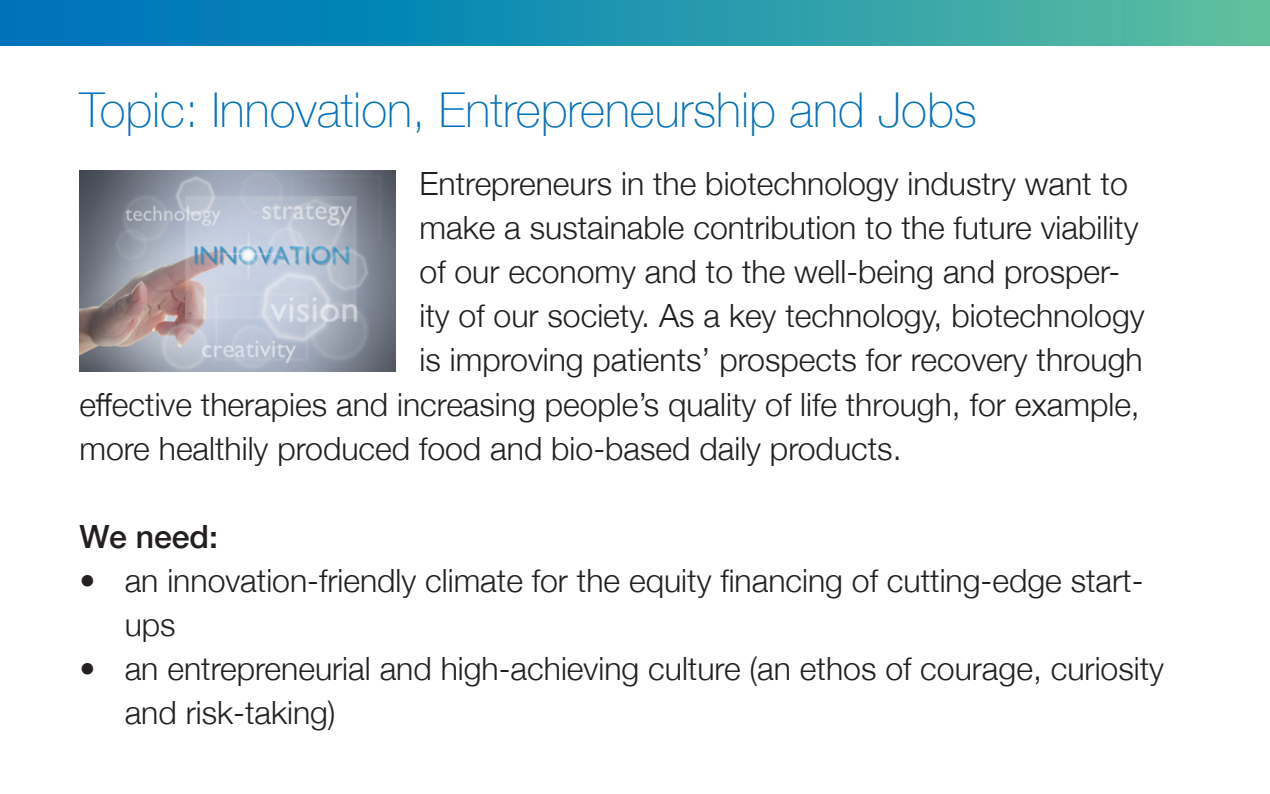
<style>
.page{position:relative;width:1270px;height:794px;background:#fff}
.page>*{position:absolute;margin:0;border:0;box-sizing:border-box;transform-origin:0 0}
.t1{font:100 48px "Helvetica Neue";color:#0072bc}
.t2{font:300 32px/44px "Helvetica Neue";color:#231f20}
.t3{font:500 32px "Helvetica Neue";color:#231f20}
</style>
<div class="page">
<div style="left:0;top:0;width:1270px;height:45px;background:linear-gradient(to right,#006fbd,#59bea0)"></div>
<img style="left:79px;top:171px;width:316px;height:200px">
<h1 class="t1" style="left:79px;top:74px;width:899px">Topic: Innovation, Entrepreneurship and Jobs</h1>
<p class="t2" style="left:420px;top:160px;width:710px">Entrepreneurs in the biotechnology industry want to</p>
<p class="t2" style="left:420px;top:204px;width:720px">make a sustainable contribution to the future viability</p>
<p class="t2" style="left:420px;top:248px;width:702px">of our economy and to the well-being and prosper-</p>
<p class="t2" style="left:420px;top:292px;width:727px">ity of our society. As a key technology, biotechnology</p>
<p class="t2" style="left:420px;top:336px;width:725px">is improving patients’ prospects for recovery through</p>
<p class="t2" style="left:79px;top:380px;width:1062px">effective therapies and increasing people’s quality of life through, for example,</p>
<p class="t2" style="left:79px;top:424px;width:824px">more healthily produced food and bio-based daily products.</p>
<p class="t3" style="left:79px;top:510px;width:140px">We need:</p>
<p class="t2" style="left:125px;top:556px;width:1020px;text-indent:-45px">• an innovation-friendly climate for the equity financing of cutting-edge start&shy;ups</p>
<p class="t2" style="left:125px;top:644px;width:1041px;text-indent:-45px">• an entrepreneurial and high-achieving culture (an ethos of courage, curiosity and risk-taking)</p>
</div>
